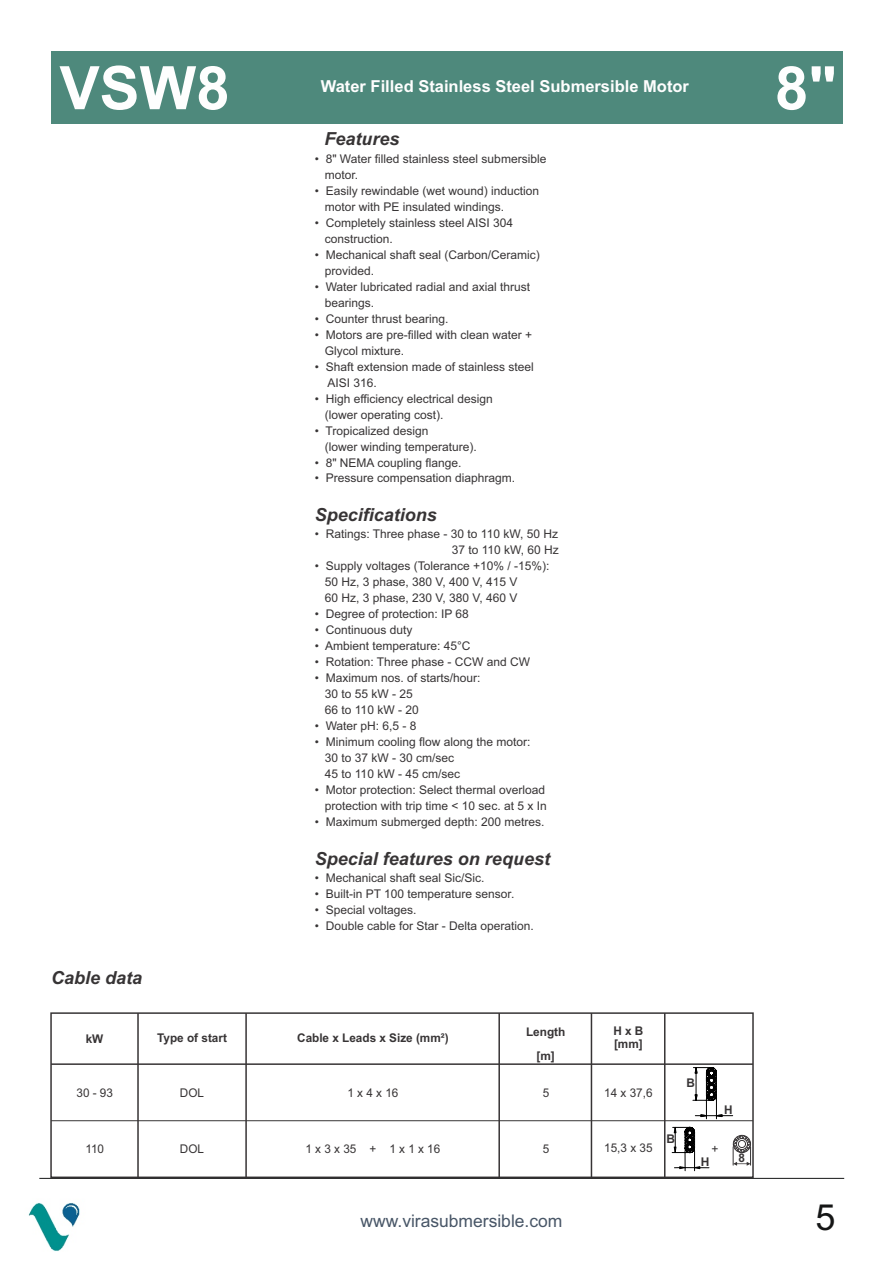
<style>
.page{position:relative;width:893px;height:1262px;background:#fff}
.page>*{position:absolute;margin:0;border:0;box-sizing:border-box;transform-origin:0 0}
.t1{font:700 60px "Arial";color:#fefefe}
.t2{font:36px "Arial";color:#151616}
.t3{font:italic 700 18px "Arial";color:#373435}
.t4{font:17.4px "Arial";color:#485667}
.t5{font:700 16.5px "Arial";color:#fefefe}
.t6{font:12px/16px "Arial";color:#373435}
.t7{font:700 12px/13.4px "Arial";color:#373435}
</style>
<div class="page">
<div style="left:51px;top:52px;width:791px;height:72px;background:#4e897c"></div>
<div style="left:50px;top:1012px;width:703px;height:166px;border:2px solid #373435"></div>
<hr style="left:498px;top:1013px;width:2px;height:164px;background:#373435">
<hr style="left:590px;top:1013px;width:2px;height:164px;background:#373435">
<hr style="left:664px;top:1013px;width:1px;height:164px;background:#373435">
<hr style="left:245px;top:1013px;width:2px;height:164px;background:#373435">
<hr style="left:137px;top:1013px;width:2px;height:164px;background:#373435">
<hr style="left:51px;top:1063px;width:702px;height:1px;background:#373435">
<hr style="left:51px;top:1120px;width:702px;height:1px;background:#373435">
<svg style="left:671px;top:1066px;width:80px;height:105px"></svg>
<img style="left:28px;top:1203px;width:52px;height:49px">
<hr style="left:39px;top:1177px;width:805px;height:1px;background:#151616">
<h1 class="t1" style="left:60px;top:65px;width:172px">VSW8</h1>
<h1 class="t1" style="left:775px;top:66px;width:63px">8"</h1>
<h3 class="t5" style="left:321px;top:80px;width:369px">Water Filled Stainless Steel Submersible Motor</h3>
<h3 class="t3" style="left:324px;top:132px;width:77px">Features</h3>
<p class="t6" style="left:325px;top:152px;width:223px;text-indent:-10px">• 8" Water filled stainless steel submersible motor.</p>
<p class="t6" style="left:325px;top:184px;width:216px;text-indent:-10px">• Easily rewindable (wet wound) induction motor with PE insulated windings.</p>
<p class="t6" style="left:325px;top:215px;width:190px;text-indent:-10px">• Completely stainless steel AISI 304 construction.</p>
<p class="t6" style="left:325px;top:247px;width:216px;text-indent:-10px">• Mechanical shaft seal (Carbon/Ceramic) provided.</p>
<p class="t6" style="left:315px;top:279px;width:217px">• Water lubricated radial and axial thrust</p>
<h3 class="t3" style="left:51px;top:971px;width:93px">Cable data</h3>
<p class="t6" style="left:325px;top:295px;width:51px">bearings.</p>
<p class="t6" style="left:315px;top:311px;width:135px">• Counter thrust bearing.</p>
<p class="t6" style="left:315px;top:327px;width:219px">• Motors are pre-filled with clean water +</p>
<p class="t6" style="left:327px;top:359px;width:208px;text-indent:-13px">• Shaft extension made of stainless steel<br>AISI 316.</p>
<p class="t6" style="left:325px;top:391px;width:169px;text-indent:-10px">• High efficiency electrical design (lower operating cost).</p>
<p class="t6" style="left:325px;top:423px;width:154px;text-indent:-10px">• Tropicalized design<br>(lower winding temperature).</p>
<p class="t6" style="left:315px;top:455px;width:148px">• 8" NEMA coupling flange.</p>
<p class="t6" style="left:315px;top:471px;width:202px">• Pressure compensation diaphragm.</p>
<h3 class="t3" style="left:315px;top:508px;width:124px">Specifications</h3>
<p class="t6" style="left:315px;top:527px;width:245px;text-align:right">• Ratings: Three phase - 30 to 110 kW, 50 Hz<br>37 to 110 kW, 60 Hz</p>
<p class="t6" style="left:325px;top:559px;width:226px;text-indent:-10px">• Supply voltages (Tolerance +10% / -15%):<br>50 Hz, 3 phase, 380 V, 400 V, 415 V<br>60 Hz, 3 phase, 230 V, 380 V, 460 V</p>
<p class="t6" style="left:315px;top:607px;width:156px">• Degree of protection: IP 68</p>
<p class="t6" style="left:315px;top:623px;width:99px">• Continuous duty</p>
<p class="t6" style="left:315px;top:639px;width:157px">• Ambient temperature: 45°C</p>
<p class="t6" style="left:315px;top:655px;width:217px">• Rotation: Three phase - CCW and CW</p>
<p class="t6" style="left:325px;top:671px;width:157px;text-indent:-10px">• Maximum nos. of starts/hour:<br>30 to 55 kW - 25<br>66 to 110 kW - 20</p>
<p class="t6" style="left:315px;top:719px;width:103px">• Water pH: 6,5 - 8</p>
<p class="t6" style="left:325px;top:735px;width:207px;text-indent:-10px">• Minimum cooling flow along the motor:<br>30 to 37 kW - 30 cm/sec<br>45 to 110 kW - 45 cm/sec</p>
<p class="t6" style="left:315px;top:783px;width:233px;text-align:right">• Motor protection: Select thermal overload protection with trip time &lt; 10 sec. at 5 x In</p>
<p class="t6" style="left:315px;top:815px;width:231px">• Maximum submerged depth: 200 metres.</p>
<h3 class="t3" style="left:315px;top:851px;width:237px">Special features on request</h3>
<p class="t6" style="left:315px;top:871px;width:171px">• Mechanical shaft seal Sic/Sic.</p>
<p class="t6" style="left:315px;top:887px;width:201px">• Built-in PT 100 temperature sensor.</p>
<p class="t6" style="left:315px;top:903px;width:103px">• Special voltages.</p>
<p class="t6" style="left:315px;top:919px;width:220px">• Double cable for Star - Delta operation.</p>
<p class="t6" style="left:325px;top:343px;width:81px">Glycol mixture.</p>
<p class="t7" style="left:86px;top:1033px;width:19px">kW</p>
<p class="t7" style="left:297px;top:1032px;width:153px">Cable x Leads x Size (mm²)</p>
<p class="t7" style="left:613px;top:1025px;width:32px">H x B [mm]</p>
<p class="t7" style="left:526px;top:1020px;width:41px;line-height:24.2px;text-align:center">Length [m]</p>
<p class="t7" style="left:157px;top:1032px;width:71px">Type of start</p>
<p class="t6" style="left:76px;top:1085px;width:38px">30 - 93</p>
<p class="t6" style="left:180px;top:1085px;width:26px">DOL</p>
<p class="t6" style="left:347px;top:1085px;width:52px">1 x 4 x 16</p>
<p class="t6" style="left:542px;top:1085px;width:8px">5</p>
<p class="t6" style="left:604px;top:1085px;width:50px">14 x 37,6</p>
<p class="t6" style="left:85px;top:1142px;width:20px">110</p>
<p class="t6" style="left:180px;top:1142px;width:26px">DOL</p>
<p class="t6" style="left:305px;top:1142px;width:136px">1 x 3 x 35 + 1 x 1 x 16</p>
<p class="t6" style="left:542px;top:1142px;width:8px">5</p>
<p class="t6" style="left:604px;top:1141px;width:50px">15,3 x 35</p>
<p class="t7" style="left:666px;top:1133px;width:10px">B</p>
<p class="t7" style="left:686px;top:1076px;width:10px">B</p>
<p class="t7" style="left:724px;top:1104px;width:10px">H</p>
<p class="t6" style="left:711px;top:1142px;width:9px">+</p>
<p class="t7" style="left:701px;top:1156px;width:10px">H</p>
<p class="t7" style="left:738px;top:1152px;width:8px">8</p>
<h3 class="t4" style="left:360px;top:1214px;width:203px">www.virasubmersible.com</h3>
<h2 class="t2" style="left:815px;top:1204px;width:22px">5</h2>
</div>
